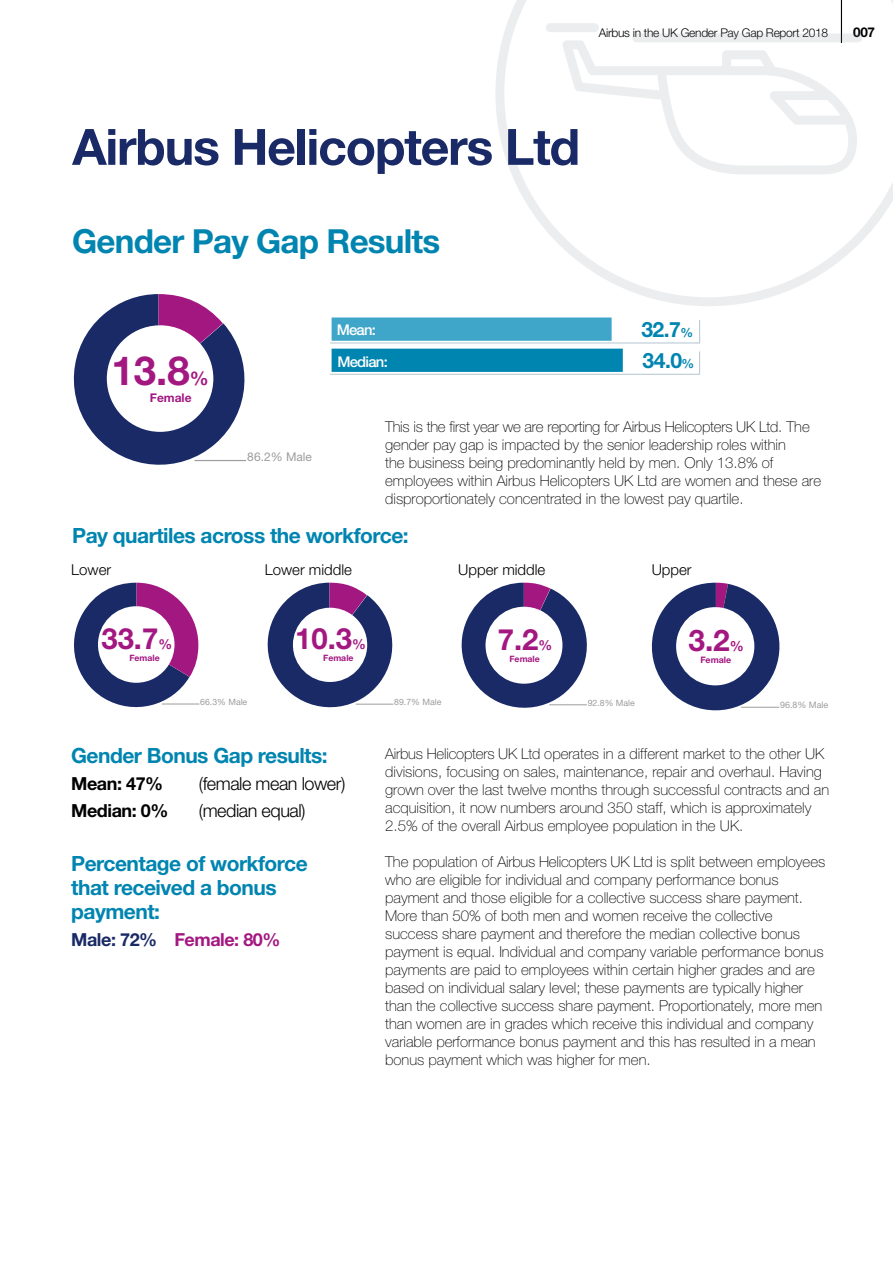
<style>
.page{position:relative;width:893px;height:1263px;background:#fff}
.page>*{position:absolute;margin:0;border:0;box-sizing:border-box;transform-origin:0 0}
.t1{font:700 50.1px "Helvetica Neue LT Std";letter-spacing:-.025em;color:#192a67}
.t2{font:700 40.2px "Helvetica Neue LT Std";color:#a31781}
.t3{font:700 33.15px "Helvetica Neue LT Std";letter-spacing:-.025em;color:#0085b0}
.t4{font:700 29.85px "Helvetica Neue LT Std";color:#a31781}
.t5{font:700 29.4px "Helvetica Neue LT Std";color:#a31781}
.t6{font:700 29.25px "Helvetica Neue LT Std";color:#a31781}
.t7{font:700 21.15px "Helvetica Neue LT Std";color:#0085b0}
.t8{font:700 21px/24px "Helvetica Neue LT Std";letter-spacing:-.025em;color:#0085b0}
.t9{font:300 18px "Helvetica Neue LT Std";letter-spacing:-.025em;color:#000}
.t10{font:700 18px "Helvetica Neue LT Std";letter-spacing:-.025em;color:#a31781}
.t11{font:700 18px "Helvetica Neue LT Std";letter-spacing:-.025em;color:#000}
.t12{font:100 15px/18px "Helvetica Neue LT Std";color:#000}
.t13{font:300 15px "Helvetica Neue LT Std";color:#000}
.t14{font:500 14.85px "Helvetica Neue LT Std";letter-spacing:-.05em;color:#fff}
.t15{font:700 13.5px "Helvetica Neue LT Std";color:#000}
.t16{font:300 12px "Helvetica Neue LT Std";letter-spacing:-.025em;color:#000}
.t17{font:12px "Helvetica Neue LT Std";color:#9d9d9c}
.t18{font:700 12px "Helvetica Neue LT Std";color:#a31781}
.t19{font:8.85px "Helvetica Neue LT Std";color:#9d9d9c}
.t20{font:700 8.85px "Helvetica Neue LT Std";color:#a31781}
.t21{font:8.7px "Helvetica Neue LT Std";color:#9d9d9c}
.t22{font:700 8.7px "Helvetica Neue LT Std";color:#a31781}
.s1{font-size:18.9px}
.s2{font-size:12.75px}
.s3{font-size:13.8px}
.s4{font-size:14.1px}
.s5{color:#192a67}
</style>
<div class="page">
<svg style="left:495px;top:0;width:398px;height:306px"></svg>
<div style="left:632px;top:33px;width:230px;height:9px;background:#ebedee;border-radius:4px"></div>
<div style="left:546px;top:23px;width:53px;height:9px;background:#ebedee;border-radius:4px"></div>
<svg style="left:562px;top:40px;width:295px;height:134px"></svg>
<svg style="left:73px;top:294px;width:174px;height:171px"></svg>
<div style="left:332px;top:349px;width:291px;height:23px;background:#0085b0"></div>
<hr style="left:330px;top:374px;width:370px;height:1px;background:#b7c7d2">
<svg style="left:330px;top:319px;width:370px;height:25px"></svg>
<div style="left:332px;top:317px;width:280px;height:24px;background:#3fa6c9"></div>
<svg style="left:699px;top:351px;width:1px;height:23px"></svg>
<hr style="left:162px;top:703px;width:37px;height:1px;background:#9d9d9c">
<svg style="left:74px;top:583px;width:124px;height:125px"></svg>
<svg style="left:267px;top:583px;width:127px;height:125px"></svg>
<svg style="left:461px;top:583px;width:126px;height:125px"></svg>
<svg style="left:652px;top:583px;width:128px;height:128px"></svg>
<p class="t16" style="left:599px;top:25px;width:231px">Airbus in the UK Gender Pay Gap Report 2018</p>
<p class="t15" style="left:853px;top:23px;width:23px">007</p>
<h1 class="t1" style="left:72px;top:116px;width:509px">Airbus Helicopters Ltd</h1>
<h3 class="t3" style="left:72px;top:221px;width:369px">Gender Pay Gap Results</h3>
<h2 class="t2" style="left:111px;top:346px;width:99px">13.8<span class="s1">%</span></h2>
<p class="t18" style="left:150px;top:390px;width:43px">Female</p>
<p class="t14" style="left:337px;top:321px;width:41px">Mean:</p>
<p class="t14" style="left:337px;top:352px;width:52px">Median:</p>
<h3 class="t7" style="left:641px;top:317px;width:53px">32.7<span class="s2">%</span></h3>
<h3 class="t7" style="left:643px;top:348px;width:53px">34.0<span class="s2">%</span></h3>
<p class="t17" style="left:247px;top:450px;width:66px">86.2% Male</p>
<p class="t12" style="left:385px;top:418px;width:437px">This is the first year we are reporting for Airbus Helicopters UK Ltd. The gender pay gap is impacted by the senior leadership roles within<br>the business being predominantly held by men. Only 13.8% of employees within Airbus Helicopters UK Ltd are women and these are disproportionately concentrated in the lowest pay quartile.</p>
<h3 class="t8" style="left:72px;top:523px;width:338px">Pay quartiles across the workforce:</h3>
<p class="t13" style="left:71px;top:560px;width:42px">Lower</p>
<p class="t13" style="left:265px;top:560px;width:89px">Lower middle</p>
<p class="t13" style="left:458px;top:560px;width:89px">Upper middle</p>
<p class="t13" style="left:652px;top:560px;width:42px">Upper</p>
<h3 class="t6" style="left:101px;top:620px;width:72px">33.7<span class="s3">%</span></h3>
<p class="t22" style="left:129px;top:653px;width:32px">Female</p>
<h3 class="t5" style="left:295px;top:620px;width:72px">10.3<span class="s3">%</span></h3>
<p class="t22" style="left:323px;top:653px;width:32px">Female</p>
<h3 class="t5" style="left:498px;top:621px;width:56px">7.2<span class="s3">%</span></h3>
<p class="t22" style="left:509px;top:653px;width:32px">Female</p>
<h3 class="t4" style="left:688px;top:622px;width:57px">3.2<span class="s4">%</span></h3>
<p class="t20" style="left:700px;top:655px;width:33px">Female</p>
<p class="t21" style="left:200px;top:696px;width:49px">66.3% Male</p>
<p class="t21" style="left:394px;top:696px;width:49px">89.7% Male</p>
<p class="t21" style="left:588px;top:697px;width:49px">92.8% Male</p>
<p class="t19" style="left:780px;top:699px;width:50px">96.8% Male</p>
<h3 class="t8" style="left:71px;top:743px;width:258px">Gender Bonus Gap results:</h3>
<p class="t11" style="left:71px;top:773px;width:94px">Mean: 47%</p>
<p class="t9" style="left:199px;top:773px;width:148px">(female mean lower)</p>
<p class="t11" style="left:71px;top:800px;width:99px">Median: 0%</p>
<p class="t9" style="left:199px;top:800px;width:108px">(median equal)</p>
<h3 class="t8" style="left:71px;top:851px;width:238px">Percentage of workforce that received a bonus payment:</h3>
<p class="t10" style="left:71px;top:928px;width:211px"><span class="s5">Male: 72%</span> Female: 80%</p>
<p class="t12" style="left:385px;top:745px;width:446px">Airbus Helicopters UK Ltd operates in a different market to the other UK divisions, focusing on sales, maintenance, repair and overhaul. Having grown over the last twelve months through successful contracts and an acquisition, it now numbers around 350 staff, which is approximately 2.5% of the overall Airbus employee population in the UK.</p>
<p class="t12" style="left:385px;top:853px;width:442px">The population of Airbus Helicopters UK Ltd is split between employees who are eligible for individual and company performance bonus payment and those eligible for a collective success share payment.<br>More than 50% of both men and women receive the collective success share payment and therefore the median collective bonus payment is equal. Individual and company variable performance bonus payments are paid to employees within certain higher grades and are based on individual salary level; these payments are typically higher than the collective success share payment. Proportionately, more men than women are in grades which receive this individual and company variable performance bonus payment and this has resulted in a mean bonus payment which was higher for men.</p>
</div>
